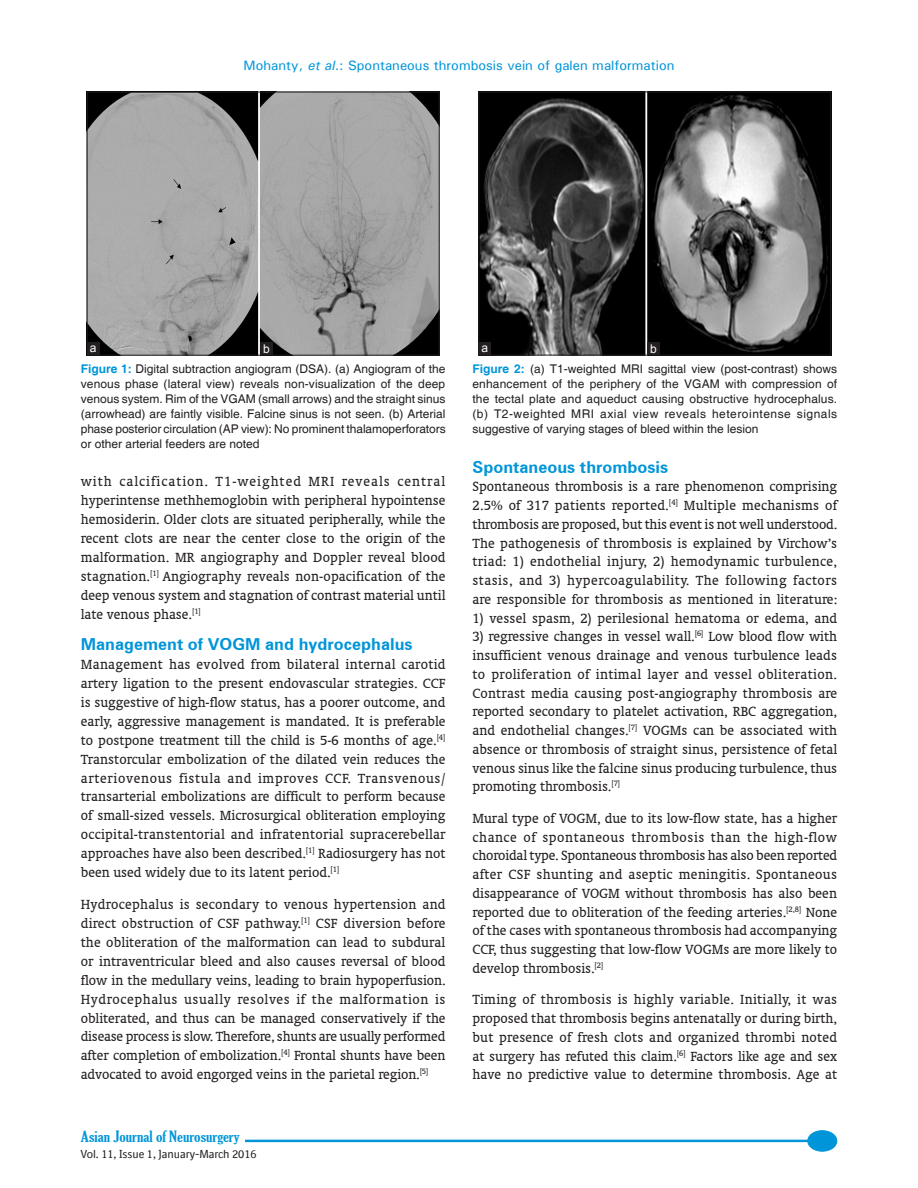
<style>
.page{position:relative;width:918px;height:1188px;background:#fff}
.page>*{position:absolute;margin:0;border:0;box-sizing:border-box;transform-origin:0 0}
.t1{font:700 16.5px "Zurich BT";color:#0095d9}
.TX{font:15px/18.9px "Oranda BT";color:#231f20;text-align:justify}
.t2{font:extra-condensed 15px "Gloucester";color:#0095d9;scale:1.25 1}
.t3{font:500 13.5px "Univers";color:#0095d9}
.FGC{font:12px/15px "Helvetica";color:#231f20;text-align:justify}
.LABEL{font:12px "Arial";color:#fff}
.t4{font:11.25px "BI Sans";letter-spacing:-.005em;color:#231f20}
.s1{font-style:italic}
.s2{font-weight:700;color:#0095d9}
</style>
<div class="page">
<div style="left:808px;top:1131px;width:29px;height:20px;background:#0095d9;border-radius:50%"></div>
<div style="left:807px;top:1130px;width:30px;height:22px;border:1px solid #0095d9;border-radius:50%"></div>
<hr style="left:245px;top:1140px;width:562px;height:2px;background:#0095d9">
<img style="left:481px;top:94px;width:348px;height:259px">
<div style="left:479px;top:92px;width:352px;height:263px;border:1px solid #231f20"></div>
<div style="left:647px;top:342px;width:13px;height:13px;background:#231f20"></div>
<div style="left:479px;top:342px;width:12px;height:13px;background:#231f20"></div>
<img style="left:89px;top:94px;width:348px;height:259px">
<div style="left:87px;top:92px;width:352px;height:263px;border:1px solid #231f20"></div>
<div style="left:260px;top:342px;width:13px;height:13px;background:#231f20"></div>
<div style="left:87px;top:342px;width:13px;height:13px;background:#231f20"></div>
<p class="t3" style="left:244px;top:57px;width:432px">Mohanty, <span class="s1">etal.</span>: Spontaneous thrombosis vein of galen malformation</p>
<p class="LABEL" style="left:90px;top:340px;width:8px">a</p>
<p class="LABEL" style="left:263px;top:341px;width:8px">b</p>
<p class="FGC" style="left:81px;top:362px;width:366px"><span class="s2">Figure 1:</span> Digital subtraction angiogram (DSA). (a) Angiogram of the venous phase (lateral view) reveals non-visualization of the deep venous system. Rim of the VGAM (small arrows) and the straight sinus (arrowhead) are faintly visible. Falcine sinus is not seen. (b) Arterial phase posterior circulation (AP view): No prominent thalamoperforators or other arterial feeders are noted</p>
<p class="TX" style="left:81px;top:472px;width:366px">with calcification. T1-weighted MRI reveals central hyperintense methhemoglobin with peripheral hypointense hemosiderin. Older clots are situated peripherally, while the recent clots are near the center close to the origin of the malformation. MR angiography and Doppler reveal blood stagnation.<sup>[1]</sup> Angiography reveals non-opacification of the deep venous system and stagnation of contrast material until late venous phase.<sup>[1]</sup></p>
<h2 class="t1" style="left:81px;top:634px;width:333px">Management of VOGM and hydrocephalus</h2>
<p class="TX" style="left:81px;top:655px;width:366px">Management has evolved from bilateral internal carotid artery ligation to the present endovascular strategies. CCF is suggestive of high-flow status, has a poorer outcome, and early, aggressive management is mandated. It is preferable to postpone treatment till the child is 5-6 months of age.<sup>[4] </sup>Transtorcular embolization of the dilated vein reduces the arteriovenous fistula and improves CCF. Transvenous/ transarterial embolizations are difficult to perform because of small‑sized vessels. Microsurgical obliteration employing occipital‑transtentorial and infratentorial supracerebellar approaches have also been described.<sup>[1]</sup> Radiosurgery has not been used widely due to its latent period.<sup>[1]</sup></p>
<p class="TX" style="left:81px;top:895px;width:366px">Hydrocephalus is secondary to venous hypertension and direct obstruction of CSF pathway.<sup>[1]</sup> CSF diversion before the obliteration of the malformation can lead to subdural or intraventricular bleed and also causes reversal of blood flow in the medullary veins, leading to brain hypoperfusion.<br>Hydrocephalus usually resolves if the malformation is obliterated, and thus can be managed conservatively if the disease process is slow. Therefore, shunts are usually performed after completion of embolization.<sup>[4]</sup> Frontal shunts have been advocated to avoid engorged veins in the parietal region.<sup>[5]</sup></p>
<p class="t2" style="left:81px;top:1128px;width:129px">Asian Journal of Neurosurgery</p>
<p class="t4" style="left:81px;top:1148px;width:177px">Vol. 11, Issue 1, January‑March 2016</p>
<p class="LABEL" style="left:482px;top:340px;width:8px">a</p>
<p class="LABEL" style="left:650px;top:341px;width:8px">b</p>
<p class="FGC" style="left:472px;top:362px;width:366px"><span class="s2">Figure 2:</span> (a) T1-weighted MRI sagittal view (post-contrast) shows enhancement of the periphery of the VGAM with compression of the tectal plate and aqueduct causing obstructive hydrocephalus. (b) T2-weighted MRI axial view reveals heterointense signals suggestive of varying stages of bleed within the lesion</p>
<h2 class="t1" style="left:472px;top:457px;width:197px">Spontaneous thrombosis</h2>
<p class="TX" style="left:472px;top:477px;width:366px">Spontaneous thrombosis is a rare phenomenon comprising 2.5% of 317 patients reported.<sup>[4]</sup> Multiple mechanisms of thrombosis are proposed, but this event is not well understood.<br>The pathogenesis of thrombosis is explained by Virchow’s triad: 1) endothelial injury, 2) hemodynamic turbulence, stasis, and 3) hypercoagulability. The following factors are responsible for thrombosis as mentioned in literature:</p>
<p class="TX" style="left:472px;top:608px;width:366px">1) vessel spasm, 2) perilesional hematoma or edema, and</p>
<p class="TX" style="left:472px;top:627px;width:366px">3) regressive changes in vessel wall.<sup>[6]</sup> Low blood flow with insufficient venous drainage and venous turbulence leads to proliferation of intimal layer and vessel obliteration.<br>Contrast media causing post‑angiography thrombosis are reported secondary to platelet activation, RBC aggregation, and endothelial changes.<sup>[7]</sup> VOGMs can be associated with absence or thrombosis of straight sinus, persistence of fetal venous sinus like the falcine sinus producing turbulence, thus promoting thrombosis.<sup>[7]</sup></p>
<p class="TX" style="left:472px;top:809px;width:366px">Mural type of VOGM, due to its low‑flow state, has a higher chance of spontaneous thrombosis than the high‑flow choroidal type. Spontaneous thrombosis has also been reported after CSF shunting and aseptic meningitis. Spontaneous disappearance of VOGM without thrombosis has also been reported due to obliteration of the feeding arteries.<sup>[2,8]</sup> None of the cases with spontaneous thrombosis had accompanying CCF, thus suggesting that low‑flow VOGMs are more likely to develop thrombosis.<sup>[2]</sup></p>
<p class="TX" style="left:472px;top:990px;width:366px">Timing of thrombosis is highly variable. Initially, it was proposed that thrombosis begins antenatally or during birth, but presence of fresh clots and organized thrombi noted at surgery has refuted this claim.<sup>[6]</sup> Factors like age and sex have no predictive value to determine thrombosis. Age at</p>
</div>
